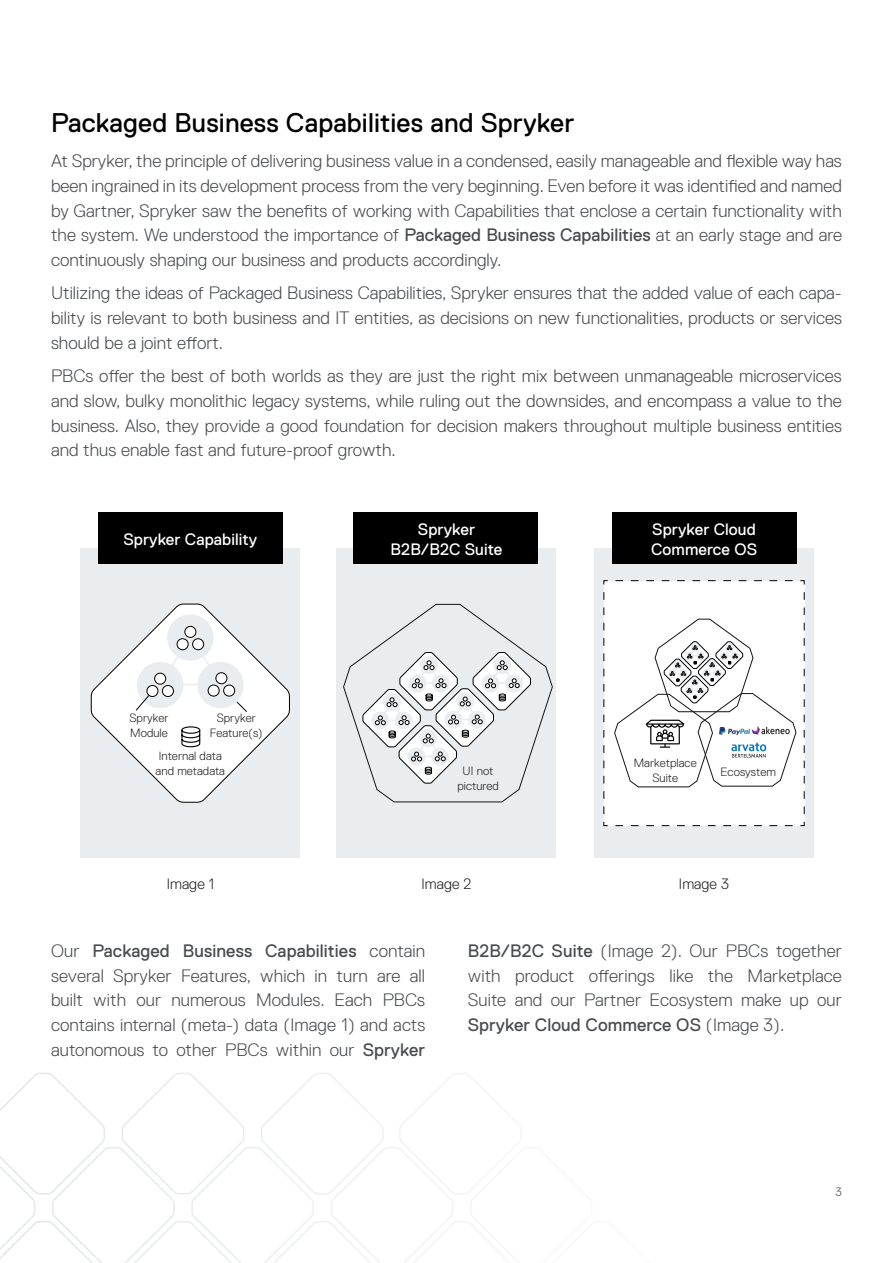
<style>
.page{position:relative;width:893px;height:1263px;background:#fff}
.page>*{position:absolute;margin:0;border:0;box-sizing:border-box;transform-origin:0 0}
.t1{font:27px "Replica Std";letter-spacing:.005em;color:#000}
.t2{font:300 18px/24.8px "Replica Std";color:#494c4f;text-align:justify}
.t3{font:16.5px/19.8px "Replica Std";letter-spacing:.005em;color:#fff;text-align:center}
.t4{font:300 15px "Replica Std";letter-spacing:.005em;color:#212121}
.t5{font:300 12px/14.4px "Replica Std";letter-spacing:.005em;color:#212121;text-align:center}
.t6{font:300 12px "Replica Std";color:#42484c}
.s1{font-weight:400}
</style>
<div class="page">
<div style="left:81px;top:548px;width:219px;height:310px;background:#eaedf0"></div>
<div style="left:337px;top:548px;width:219px;height:310px;background:#eaedf0"></div>
<div style="left:594px;top:548px;width:220px;height:310px;background:#eaedf0"></div>
<div style="left:98px;top:513px;width:184px;height:51px;background:#000"></div>
<div style="left:353px;top:513px;width:184px;height:51px;background:#000"></div>
<div style="left:612px;top:513px;width:184px;height:51px;background:#000"></div>
<svg style="left:91px;top:604px;width:199px;height:199px"></svg>
<svg style="left:343px;top:604px;width:210px;height:198px"></svg>
<div style="left:603px;top:580px;width:202px;height:246px;background:#fff"></div>
<svg style="left:614px;top:619px;width:182px;height:168px;background:#edeeee"></svg>
<h1 class="t1" style="left:51px;top:107px;width:525px">Packaged Business Capabilities and Spryker</h1>
<p class="t2" style="left:51px;top:148px;width:792px">At Spryker, the principle of delivering business value in a condensed, easily manageable and flexible way has been ingrained in its development process from the very beginning. Even before it was identified and named by Gartner, Spryker saw the benefits of working with Capabilities that enclose a certain functionality with the system. We understood the importance of <span class="s1">Packaged Business Capabilities</span> at an early stage and are continuously shaping our business and products accordingly.</p>
<p class="t2" style="left:51px;top:281px;width:792px">Utilizing the ideas of Packaged Business Capabilities, Spryker ensures that the added value of each capa&shy;bility is relevant to both business and IT entities, as decisions on new functionalities, products or services should be a joint effort.</p>
<p class="t2" style="left:51px;top:363px;width:792px">PBCs offer the best of both worlds as they are just the right mix between unmanageable microservices and slow, bulky monolithic legacy systems, while ruling out the downsides, and encompass a value to the business. Also, they provide a good foundation for decision makers throughout multiple business entities and thus enable fast and future-proof growth.</p>
<p class="t3" style="left:123px;top:529px;width:135px">Spryker Capability</p>
<p class="t5" style="left:129px;top:711px;width:41px;text-align:left">Spryker<br>Module</p>
<p class="t5" style="left:210px;top:711px;width:54px">Spryker<br>Feature(s)</p>
<p class="t5" style="left:156px;top:749px;width:71px;text-align:left">Internal data and metadata</p>
<p class="t3" style="left:391px;top:519px;width:113px">Spryker<br>B2B/B2C Suite</p>
<p class="t3" style="left:651px;top:519px;width:107px;text-align:left">Spryker Cloud<br>Commerce OS</p>
<p class="t5" style="left:457px;top:764px;width:43px">UI not pictured</p>
<p class="t5" style="left:634px;top:756px;width:64px">Marketplace<br>Suite</p>
<p class="t5" style="left:721px;top:764px;width:57px">Ecosystem</p>
<p class="t4" style="left:167px;top:875px;width:49px">Image 1</p>
<p class="t4" style="left:421px;top:876px;width:52px">Image 2</p>
<p class="t4" style="left:679px;top:876px;width:52px">Image 3</p>
<p class="t2" style="left:51px;top:938px;width:376px">Our <span class="s1">Packaged Business Capabilities</span> contain several Spryker Features, which in turn are all built with our numerous Modules. Each PBCs contains internal (meta-) data (Image 1) and acts autonomous to other PBCs within our <span class="s1">Spryker</span></p>
<p class="t2" style="left:468px;top:938px;width:376px"><span class="s1">B2B/B2C Suite</span> (Image 2). Our PBCs together with product offerings like the Marketplace Suite and our Partner Ecosystem make up our <span class="s1">Spryker Cloud Commerce OS</span> (Image 3).</p>
<p class="t6" style="left:836px;top:1185px;width:8px">3</p>
</div>
